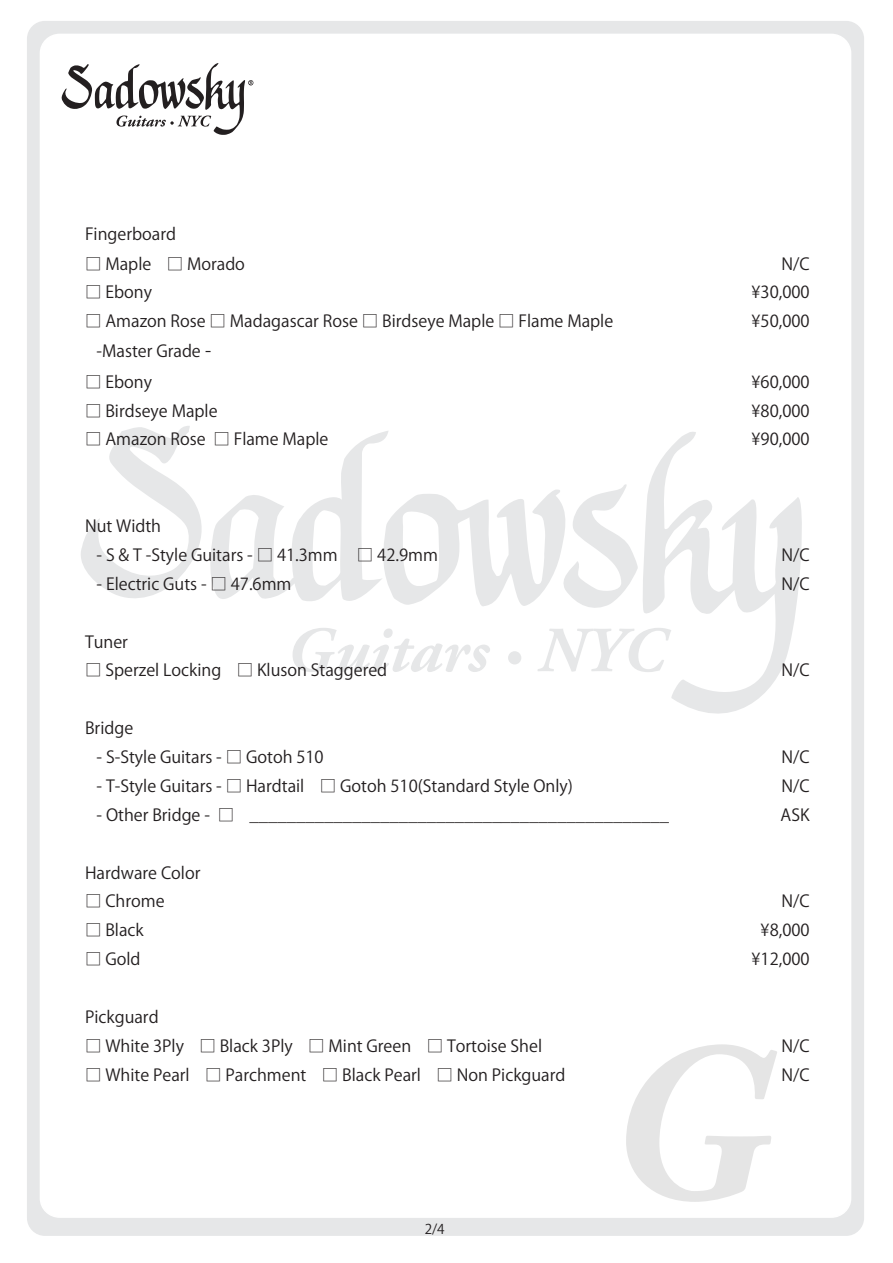
<style>
.page{position:relative;width:893px;height:1263px;background:#fff}
.page>*{position:absolute;margin:0;border:0;box-sizing:border-box;transform-origin:0 0}
.t1{font:italic 700 225px "Adobe Caslon Pro";color:#e5e5e5}
.t2{font:16.5px/28.8px "Koz Go Std Regular 90 msp RKSJ H";color:#231f20}
.t3{font:13.5px "Koz Go Std Regular 90 msp RKSJ H";color:#231f20}
.s1{font-size:18px}
</style>
<div class="page">
<div style="left:27px;top:21px;width:837px;height:1215px;background:#e6e7e8;border-radius:18px"></div>
<div style="left:40px;top:34px;width:810px;height:1183px;background:#fff;border-radius:19px"></div>
<svg style="left:293px;top:628px;width:197px;height:44px"></svg>
<svg style="left:537px;top:629px;width:104px;height:43px"></svg>
<div style="left:508px;top:651px;width:13px;height:13px;background:#e6e7e8;border-radius:50%"></div>
<svg style="left:81px;top:426px;width:557px;height:182px"></svg>
<svg style="left:641px;top:432px;width:161px;height:282px"></svg>
<svg style="left:61px;top:63px;width:192px;height:72px"></svg>
<p class="t2" style="left:85px;top:222px;width:93px">Fingerboard</p>
<p class="t2" style="left:85px;top:251px;width:161px">□ Maple □ Morado</p>
<p class="t2" style="left:85px;top:280px;width:68px">□ Ebony</p>
<p class="t2" style="left:97px;top:309px;width:518px;line-height:29.5px;text-indent:-12px">□ Amazon Rose □ Madagascar Rose □ Birdseye Maple □ Flame Maple -Master Grade <span class="s1">-</span></p>
<p class="t2" style="left:85px;top:369px;width:68px">□ Ebony</p>
<p class="t2" style="left:85px;top:398px;width:134px">□ Birdseye Maple</p>
<p class="t2" style="left:85px;top:427px;width:245px">□ Amazon Rose □ Flame Maple</p>
<p class="t2" style="left:85px;top:514px;width:78px">Nut Width</p>
<p class="t2" style="left:97px;top:543px;width:343px">- S &amp; T -Style Guitars - □ 41.3mm □ 42.9mm</p>
<p class="t2" style="left:97px;top:571px;width:196px">- Electric Guts - □ 47.6mm</p>
<p class="t2" style="left:85px;top:629px;width:44px">Tuner</p>
<p class="t2" style="left:85px;top:658px;width:304px">□ Sperzel Locking □ Kluson Staggered</p>
<p class="t2" style="left:85px;top:716px;width:50px">Bridge</p>
<p class="t2" style="left:97px;top:745px;width:229px">- S-Style Guitars - □ Gotoh 510</p>
<p class="t2" style="left:97px;top:774px;width:478px">- T-Style Guitars - □ Hardtail □ Gotoh 510(Standard Style Only)</p>
<p class="t2" style="left:97px;top:802px;width:574px">- Other Bridge - □ _____________________________________________</p>
<p class="t2" style="left:85px;top:860px;width:117px">Hardware Color</p>
<p class="t2" style="left:85px;top:889px;width:81px">□ Chrome</p>
<p class="t2" style="left:85px;top:918px;width:60px">□ Black</p>
<p class="t2" style="left:85px;top:947px;width:57px">□ Gold</p>
<p class="t2" style="left:751px;top:251px;width:60px;text-align:justify;text-indent:30px">N/C ¥30,000 ¥50,000</p>
<p class="t2" style="left:751px;top:369px;width:60px;text-align:justify">¥60,000 ¥80,000 ¥90,000</p>
<p class="t2" style="left:781px;top:543px;width:30px">N/C<br>N/C</p>
<p class="t2" style="left:781px;top:658px;width:30px">N/C</p>
<p class="t2" style="left:780px;top:745px;width:31px;text-align:justify">N/C N/C ASK</p>
<p class="t2" style="left:751px;top:889px;width:60px;text-align:right">N/C ¥8,000 ¥12,000</p>
<p class="t2" style="left:85px;top:1005px;width:75px">Pickguard</p>
<p class="t2" style="left:85px;top:1033px;width:458px">□ White 3Ply □ Black 3Ply □ Mint Green □ Tortoise Shel</p>
<p class="t2" style="left:85px;top:1062px;width:482px">□ White Pearl □ Parchment □ Black Pearl □ Non Pickguard</p>
<p class="t3" style="left:425px;top:1224px;width:22px">2/4</p>
<p class="t2" style="left:781px;top:1033px;width:30px">N/C<br>N/C</p>
<p class="t1" style="left:607px;top:989px;width:168px">G</p>
</div>
